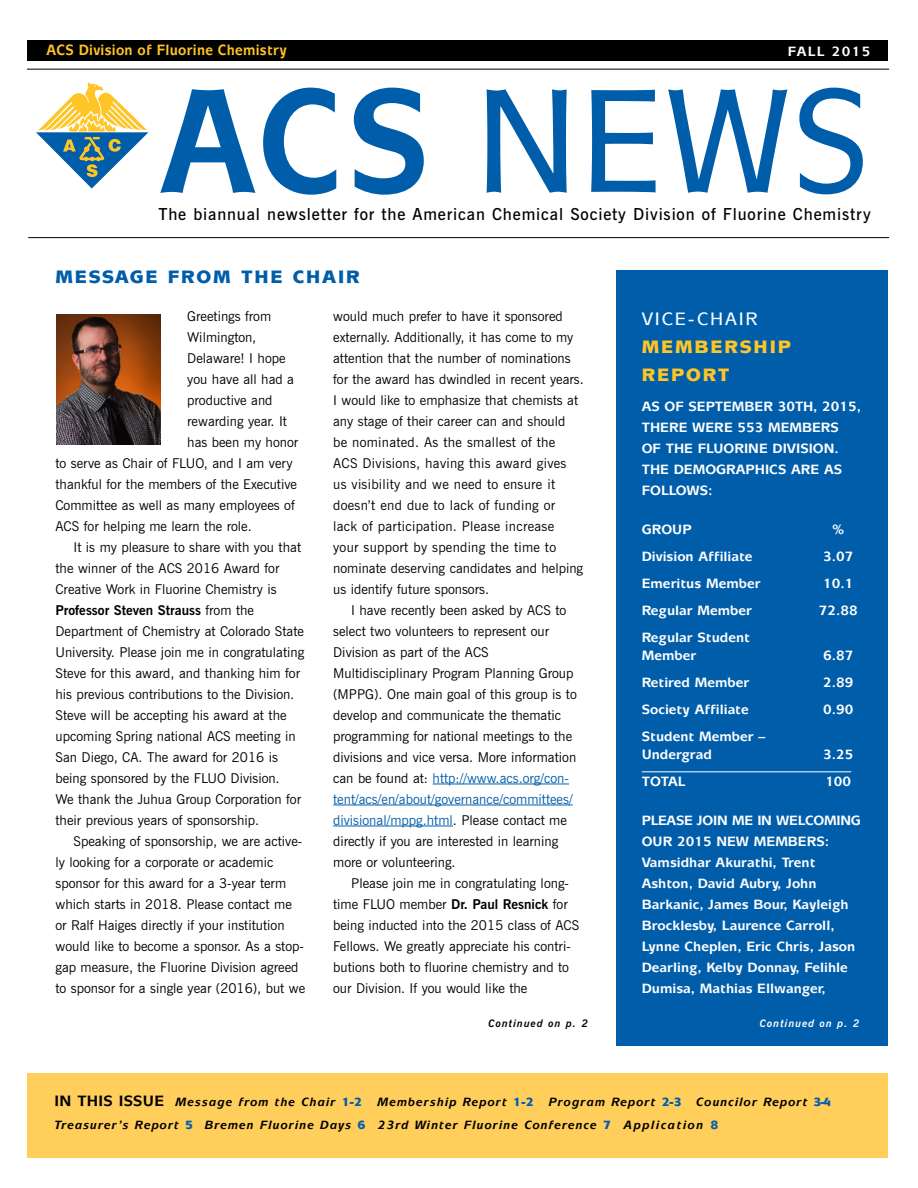
<style>
.page{position:relative;width:918px;height:1188px;background:#fff}
.page>*{position:absolute;margin:0;border:0;box-sizing:border-box;transform-origin:0 0}
.t1{font:500 147.3px "Mixage IT Cby BT";color:#005daa;scale:.9 1}
.t2{font:900 18px "Mixage IT Cby BT";letter-spacing:.1em;color:#005daa}
.t3{font:900 18px/28.2px "Mixage IT Cby BT";letter-spacing:.1em;color:#ffc425}
.t4{font:500 18px "Mixage IT Cby BT";letter-spacing:.1em;color:#fff}
.t5{font:600 16.5px "News Gothic BT";letter-spacing:.05em;color:#000}
.t6{font:700 15px "Mixage IT Cby BT";letter-spacing:.02em;color:#ffc425;scale:.9 1}
.t7{font:13.5px/21px "News Gothic BT";color:#000}
.t8{font:700 13.5px/21px "Mixage IT Cby BT";color:#fff}
.t9{font:700 13.5px "News Gothic BT";color:#000}
.t10{font:700 13.5px "Mixage IT Cby BT";letter-spacing:.1em;color:#fff}
.t11{font:italic 700 12px/22.8px "Mixage IT Cby BT";letter-spacing:.07em;color:#000}
.t12{font:italic 700 10.5px "News Gothic BT";letter-spacing:.1em;color:#000}
.t13{font:italic 700 10.5px "News Gothic BT";letter-spacing:.1em;color:#fff}
.s1{font-weight:700}
.s2{font-weight:400}
.s3{color:#005daa}
.s4{font-style:normal;font-size:15px}
.s5{font-weight:900;font-style:normal;color:#005daa}
</style>
<div class="page">
<div style="left:27px;top:40px;width:861px;height:21px;background:#000"></div>
<div style="left:616px;top:270px;width:272px;height:775px;background:#005daa"></div>
<div style="left:27px;top:1073px;width:860px;height:84px;background:#ffce5b"></div>
<hr style="left:27px;top:69px;width:862px;height:1px;background:#000">
<hr style="left:433px;top:784px;width:136px;height:1px;background:#005daa">
<hr style="left:333px;top:805px;width:240px;height:1px;background:#005daa">
<hr style="left:333px;top:826px;width:120px;height:1px;background:#005daa">
<hr style="left:28px;top:237px;width:861px;height:1px;background:#000">
<hr style="left:642px;top:771px;width:209px;height:1px;background:#fff">
<svg style="left:36px;top:82px;width:112px;height:107px"></svg>
<img style="left:56px;top:314px;width:104px;height:131px">
<p class="t6" style="left:46px;top:41px;width:269px">ACS Division of Fluorine Chemistry</p>
<h1 class="t1" style="left:160px;top:51px;width:789px"><span class="s1">ACS</span> NEWS</h1>
<p class="t10" style="left:788px;top:43px;width:84px">FALL 2015</p>
<p class="t5" style="left:158px;top:204px;width:714px">The biannual newsletter for the American Chemical Society Division of Fluorine Chemistry</p>
<h2 class="t2" style="left:56px;top:265px;width:306px">MESSAGE FROM THE CHAIR</h2>
<p class="t7" style="left:187px;top:305px;width:85px">Greetings from</p>
<p class="t7" style="left:187px;top:326px;width:71px">Wilmington,</p>
<p class="t7" style="left:187px;top:347px;width:100px">Delaware! I hope</p>
<p class="t7" style="left:187px;top:368px;width:108px">you have all had a</p>
<p class="t7" style="left:187px;top:389px;width:87px">productive and</p>
<p class="t7" style="left:187px;top:410px;width:101px">rewarding year. It</p>
<p class="t7" style="left:187px;top:431px;width:112px">has been my honor</p>
<p class="t7" style="left:55px;top:452px;width:239px">to serve as Chair of FLUO, and I am very</p>
<p class="t7" style="left:55px;top:473px;width:243px">thankful for the members of the Executive</p>
<p class="t7" style="left:55px;top:494px;width:241px">Committee as well as many employees of</p>
<p class="t7" style="left:55px;top:515px;width:198px">ACS for helping me learn the role.</p>
<p class="t7" style="left:74px;top:536px;width:229px">It is my pleasure to share with you that</p>
<p class="t7" style="left:55px;top:557px;width:225px">the winner of the ACS 2016 Award for</p>
<p class="t7" style="left:55px;top:578px;width:223px">Creative Work in Fluorine Chemistry is</p>
<p class="t9" style="left:55px;top:602px;width:200px">Professor Steven Strauss <span class="s2">from the</span></p>
<p class="t7" style="left:55px;top:620px;width:250px">Department of Chemistry at Colorado State</p>
<p class="t7" style="left:55px;top:641px;width:250px">University. Please join me in congratulating</p>
<p class="t7" style="left:55px;top:662px;width:246px">Steve for this award, and thanking him for</p>
<p class="t7" style="left:55px;top:683px;width:240px">his previous contributions to the Division.</p>
<p class="t7" style="left:55px;top:704px;width:233px">Steve will be accepting his award at the</p>
<p class="t7" style="left:55px;top:725px;width:242px">upcoming Spring national ACS meeting in</p>
<p class="t7" style="left:55px;top:746px;width:224px">San Diego, CA. The award for 2016 is</p>
<p class="t7" style="left:55px;top:767px;width:226px">being sponsored by the FLUO Division.</p>
<p class="t7" style="left:55px;top:788px;width:247px">We thank the Juhua Group Corporation for</p>
<p class="t7" style="left:55px;top:809px;width:205px">their previous years of sponsorship.</p>
<p class="t7" style="left:74px;top:830px;width:230px">Speaking of sponsorship, we are active-</p>
<p class="t7" style="left:55px;top:851px;width:219px">ly looking for a corporate or academic</p>
<p class="t7" style="left:55px;top:872px;width:232px">sponsor for this award for a 3-year term</p>
<p class="t7" style="left:55px;top:893px;width:238px">which starts in 2018. Please contact me</p>
<p class="t7" style="left:55px;top:914px;width:231px">or Ralf Haiges directly if your institution</p>
<p class="t7" style="left:55px;top:935px;width:250px">would like to become a sponsor. As a stop-</p>
<p class="t7" style="left:55px;top:956px;width:244px">gap measure, the Fluorine Division agreed</p>
<p class="t7" style="left:55px;top:977px;width:251px">to sponsor for a single year (2016), but we</p>
<p class="t7" style="left:333px;top:305px;width:252px">would much prefer to have it sponsored externally. Additionally, it has come to my attention that the number of nominations for the award has dwindled in recent years.<br>I would like to emphasize that chemists at any stage of their career can and should<br>be nominated. As the smallest of the<br>ACS Divisions, having this award gives<br>us visibility and we need to ensure it doesn’t end due to lack of funding or<br>lack of participation. Please increase<br>your support by spending the time to nominate deserving candidates and helping us identify future sponsors.</p>
<p class="t7" style="left:333px;top:599px;width:245px;text-indent:18px">I have recently been asked by ACS to select two volunteers to represent our Division as part of the ACS Multidisciplinary Program Planning Group (MPPG). One main goal of this group is to develop and communicate the thematic programming for national meetings to the divisions and vice versa. More information can be found at: <span class="s3">http://www.acs.org/con&shy;tent/acs/en/about/governance/committees/ divisional/mppg.html</span>. Please contact me directly if you are interested in learning more or volunteering.</p>
<p class="t7" style="left:333px;top:872px;width:248px;text-indent:18px">Please join me in congratulating long&shy;time FLUO member <span class="s1">Dr. Paul Resnick</span> for being inducted into the 2015 class of ACS Fellows. We greatly appreciate his contri&shy;butions both to fluorine chemistry and to our Division. If you would like the</p>
<h2 class="t4" style="left:642px;top:308px;width:117px">VICE-CHAIR</h2>
<h2 class="t3" style="left:642px;top:333px;width:151px">MEMBERSHIP<br>REPORT</h2>
<p class="t8" style="left:642px;top:395px;width:221px">AS OF SEPTEMBER 30TH, 2015,<br>THERE WERE 553 MEMBERS<br>OF THE FLUORINE DIVISION.<br>THE DEMOGRAPHICS ARE AS<br>FOLLOWS:</p>
<p class="t8" style="left:642px;top:518px;width:51px">GROUP</p>
<p class="t8" style="left:832px;top:518px;width:14px">%</p>
<p class="t8" style="left:642px;top:545px;width:112px">Division Affiliate</p>
<p class="t8" style="left:823px;top:545px;width:32px">3.07</p>
<p class="t8" style="left:642px;top:572px;width:120px">Emeritus Member</p>
<p class="t8" style="left:823px;top:572px;width:32px">10.1</p>
<p class="t8" style="left:642px;top:599px;width:112px">Regular Member</p>
<p class="t8" style="left:819px;top:599px;width:40px">72.88</p>
<p class="t8" style="left:642px;top:628px;width:110px;line-height:18px">Regular Student<br>Member</p>
<p class="t8" style="left:823px;top:644px;width:32px">6.87</p>
<p class="t8" style="left:642px;top:671px;width:109px">Retired Member</p>
<p class="t8" style="left:823px;top:671px;width:32px">2.89</p>
<p class="t8" style="left:642px;top:698px;width:109px">Society Affiliate</p>
<p class="t8" style="left:823px;top:698px;width:32px">0.90</p>
<p class="t8" style="left:642px;top:727px;width:125px;line-height:18px">Student Member –<br>Undergrad</p>
<p class="t8" style="left:823px;top:743px;width:32px">3.25</p>
<p class="t8" style="left:642px;top:770px;width:45px">TOTAL</p>
<p class="t8" style="left:825px;top:770px;width:27px">100</p>
<p class="t8" style="left:642px;top:809px;width:221px">PLEASE JOIN ME IN WELCOMING<br>OUR 2015 NEW MEMBERS:<br>Vamsidhar Akurathi, Trent<br>Ashton, David Aubry, John<br>Barkanic, James Bour, Kayleigh<br>Brocklesby, Laurence Carroll,<br>Lynne Cheplen, Eric Chris, Jason<br>Dearling, Kelby Donnay, Felihle<br>Dumisa, Mathias Ellwanger,</p>
<p class="t12" style="left:488px;top:1017px;width:101px">Continued on p. 2</p>
<p class="t13" style="left:760px;top:1017px;width:101px">Continued on p. 2</p>
<p class="t11" style="left:55px;top:1090px;width:309px"><span class="s4">IN THIS ISSUE</span> Message from the Chair <span class="s5">1-2</span></p>
<p class="t11" style="left:377px;top:1090px;width:158px">Membership Report <span class="s5">1-2</span></p>
<p class="t11" style="left:55px;top:1090px;width:778px;text-indent:494px">Program Report <span class="s5">2-3</span> Councilor Report <span class="s5">3-4<br></span>Treasurer’s Report <span class="s5">5</span> Bremen Fluorine Days <span class="s5">6</span> 23rd Winter Fluorine Conference <span class="s5">7</span> Application <span class="s5">8</span></p>
</div>
